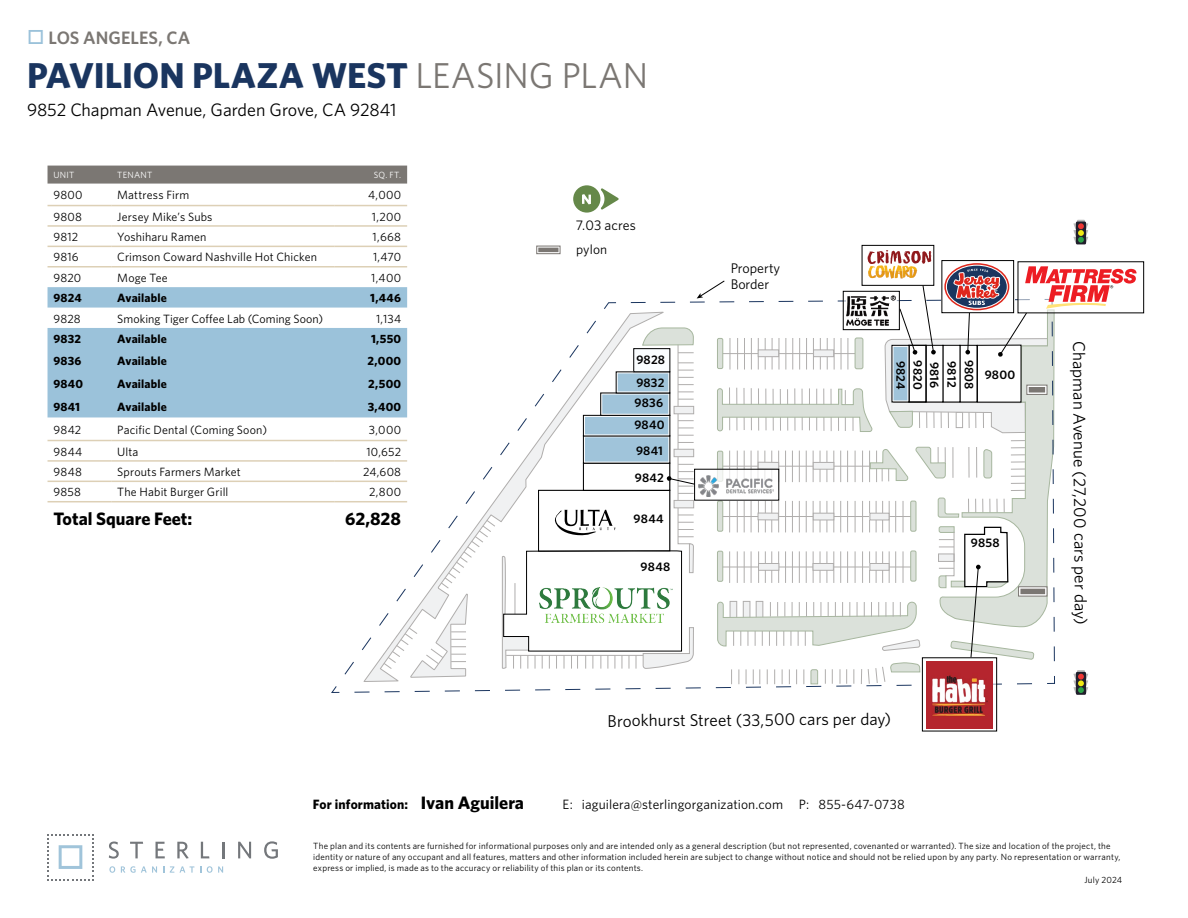
<style>
.page{position:relative;width:1188px;height:918px;background:#fff}
.page>*{position:absolute;margin:0;border:0;box-sizing:border-box;transform-origin:0 0}
.t1{font:700 36px "Whitney";letter-spacing:-.005em;color:#1a355f}
.t2{font:18px "Whitney";letter-spacing:-.005em;color:#000}
.t3{font:700 18px "Whitney";color:#000}
.t4{font:600 18px "Whitney";letter-spacing:.005em;color:#7b7773}
.t5{font:17.1px "Whitney";letter-spacing:-.01em;color:#000}
.t6{font:13.95px/16.8px "Whitney";color:#000}
.t7{font:13.5px "Whitney";letter-spacing:.01em;color:#000}
.t8{font:700 13.5px "Whitney";letter-spacing:.01em;color:#000}
.t9{font:600 12.45px "Whitney";letter-spacing:.015em;color:#000}
.t10{font:12px "Whitney";letter-spacing:.01em;color:#000}
.t11{font:700 12px "Whitney";letter-spacing:.015em;color:#000}
.t12{font:9px/10.8px "Whitney";letter-spacing:.025em;color:#000}
.t13{font:9px "Whitney";letter-spacing:.03em;color:#fff}
.s1{color:#9bc2da}
.s2{font-weight:400;color:#7b7773}
.s3{font-size:18px}
</style>
<div class="page">
<svg style="left:601px;top:188px;width:18px;height:22px"></svg>
<div style="left:573px;top:185px;width:27px;height:28px;background:#658849;border-radius:50%"></div>
<svg style="left:582px;top:194px;width:9px;height:10px"></svg>
<div style="left:1077px;top:220px;width:8px;height:18px;background:#717077"></div>
<div style="left:1076px;top:222px;width:10px;height:22px;background:#22202d"></div>
<svg style="left:331px;top:686px;width:9px;height:7px"></svg>
<svg style="left:346px;top:223px;width:791px;height:509px"></svg>
<div style="left:48px;top:166px;width:359px;height:18px;background:#7b7773"></div>
<svg style="left:48px;top:227px;width:359px;height:213px"></svg>
<svg style="left:48px;top:287px;width:359px;height:130px;fill:#9bc2da"></svg>
<hr style="left:48px;top:481px;width:63px;height:1px;background:#ddd0b6">
<hr style="left:111px;top:481px;width:224px;height:1px;background:#ddd0b6">
<hr style="left:335px;top:481px;width:72px;height:1px;background:#ddd0b6">
<hr style="left:48px;top:501px;width:63px;height:1px;background:#ddd0b6">
<hr style="left:111px;top:501px;width:224px;height:1px;background:#ddd0b6">
<hr style="left:335px;top:501px;width:72px;height:1px;background:#ddd0b6">
<hr style="left:48px;top:205px;width:63px;height:1px;background:#ddd0b6">
<hr style="left:111px;top:205px;width:224px;height:1px;background:#ddd0b6">
<hr style="left:335px;top:205px;width:72px;height:1px;background:#ddd0b6">
<hr style="left:48px;top:460px;width:63px;height:2px;background:#ddd0b6">
<hr style="left:111px;top:460px;width:224px;height:2px;background:#ddd0b6">
<hr style="left:335px;top:460px;width:72px;height:2px;background:#ddd0b6">
<hr style="left:48px;top:266px;width:63px;height:2px;background:#ddd0b6">
<hr style="left:111px;top:266px;width:224px;height:2px;background:#ddd0b6">
<hr style="left:335px;top:266px;width:72px;height:2px;background:#ddd0b6">
<hr style="left:48px;top:225px;width:63px;height:2px;background:#ddd0b6">
<hr style="left:111px;top:225px;width:224px;height:2px;background:#ddd0b6">
<hr style="left:335px;top:225px;width:72px;height:2px;background:#ddd0b6">
<hr style="left:48px;top:246px;width:63px;height:1px;background:#ddd0b6">
<hr style="left:111px;top:246px;width:224px;height:1px;background:#ddd0b6">
<hr style="left:335px;top:246px;width:72px;height:1px;background:#ddd0b6">
<hr style="left:48px;top:440px;width:63px;height:1px;background:#ddd0b6">
<hr style="left:111px;top:440px;width:224px;height:1px;background:#ddd0b6">
<hr style="left:335px;top:440px;width:72px;height:1px;background:#ddd0b6">
<svg style="left:109px;top:842px;width:10px;height:17px"></svg>
<svg style="left:130px;top:842px;width:13px;height:16px"></svg>
<svg style="left:156px;top:842px;width:9px;height:16px"></svg>
<svg style="left:177px;top:842px;width:12px;height:17px"></svg>
<svg style="left:201px;top:842px;width:8px;height:16px"></svg>
<svg style="left:222px;top:842px;width:2px;height:16px"></svg>
<svg style="left:238px;top:842px;width:13px;height:16px"></svg>
<svg style="left:264px;top:841px;width:14px;height:18px"></svg>
<svg style="left:109px;top:866px;width:6px;height:7px"></svg>
<svg style="left:121px;top:866px;width:36px;height:7px"></svg>
<svg style="left:170px;top:866px;width:31px;height:7px"></svg>
<svg style="left:207px;top:866px;width:16px;height:7px"></svg>
<svg style="left:47px;top:834px;width:47px;height:46px"></svg>
<h2 class="t4" style="left:27px;top:26px;width:165px"><span class="s1">□</span> LOS ANGELES, CA</h2>
<h1 class="t1" style="left:27px;top:51px;width:623px">PAVILION PLAZA WEST <span class="s2">LEASING PLAN</span></h1>
<h2 class="t2" style="left:27px;top:98px;width:371px">9852 Chapman Avenue, Garden Grove, CA 92841</h2>
<p class="t13" style="left:54px;top:169px;width:22px">UNIT</p>
<p class="t13" style="left:117px;top:169px;width:37px">TENANT</p>
<p class="t13" style="left:374px;top:169px;width:29px">SQ. FT.</p>
<h3 class="t10" style="left:54px;top:187px;width:31px">9800</h3>
<h3 class="t10" style="left:117px;top:187px;width:74px">Mattress Firm</h3>
<h3 class="t10" style="left:368px;top:187px;width:34px">4,000</h3>
<h3 class="t10" style="left:54px;top:208px;width:30px">9808</h3>
<h3 class="t10" style="left:117px;top:208px;width:97px">Jersey Mike’s Subs</h3>
<h3 class="t10" style="left:372px;top:208px;width:31px">1,200</h3>
<h3 class="t10" style="left:54px;top:229px;width:26px">9812</h3>
<h3 class="t10" style="left:117px;top:229px;width:91px">Yoshiharu Ramen</h3>
<h3 class="t10" style="left:373px;top:229px;width:30px">1,668</h3>
<h3 class="t10" style="left:54px;top:249px;width:27px">9816</h3>
<h3 class="t10" style="left:117px;top:249px;width:201px">Crimson Coward Nashville Hot Chicken</h3>
<h3 class="t10" style="left:373px;top:249px;width:30px">1,470</h3>
<h3 class="t10" style="left:54px;top:270px;width:29px">9820</h3>
<h3 class="t10" style="left:117px;top:270px;width:52px">Moge Tee</h3>
<h3 class="t10" style="left:371px;top:270px;width:31px">1,400</h3>
<h3 class="t11" style="left:54px;top:290px;width:30px">9824</h3>
<h3 class="t11" style="left:117px;top:290px;width:51px">Available</h3>
<h3 class="t11" style="left:370px;top:290px;width:32px">1,446</h3>
<h3 class="t10" style="left:54px;top:310px;width:29px">9828</h3>
<h3 class="t10" style="left:117px;top:310px;width:207px">Smoking Tiger Coffee Lab (Coming Soon)</h3>
<h3 class="t10" style="left:376px;top:310px;width:27px">1,134</h3>
<h3 class="t11" style="left:54px;top:331px;width:29px">9832</h3>
<h3 class="t11" style="left:117px;top:331px;width:51px">Available</h3>
<h3 class="t11" style="left:371px;top:331px;width:32px">1,550</h3>
<h3 class="t11" style="left:54px;top:352px;width:29px">9836</h3>
<h3 class="t11" style="left:117px;top:352px;width:51px">Available</h3>
<h3 class="t11" style="left:367px;top:352px;width:35px">2,000</h3>
<h3 class="t11" style="left:54px;top:375px;width:31px">9840</h3>
<h3 class="t11" style="left:117px;top:375px;width:51px">Available</h3>
<h3 class="t11" style="left:368px;top:375px;width:34px">2,500</h3>
<h3 class="t11" style="left:54px;top:399px;width:28px">9841</h3>
<h3 class="t11" style="left:117px;top:399px;width:51px">Available</h3>
<h3 class="t11" style="left:368px;top:399px;width:35px">3,400</h3>
<h3 class="t10" style="left:54px;top:422px;width:29px">9842</h3>
<h3 class="t10" style="left:117px;top:422px;width:151px">Pacific Dental (Coming Soon)</h3>
<h3 class="t10" style="left:369px;top:422px;width:34px">3,000</h3>
<h3 class="t10" style="left:54px;top:443px;width:30px">9844</h3>
<h3 class="t10" style="left:117px;top:443px;width:23px">Ulta</h3>
<h3 class="t10" style="left:366px;top:443px;width:36px">10,652</h3>
<h3 class="t10" style="left:54px;top:464px;width:30px">9848</h3>
<h3 class="t10" style="left:117px;top:464px;width:125px">Sprouts Farmers Market</h3>
<h3 class="t10" style="left:363px;top:464px;width:40px">24,608</h3>
<h3 class="t10" style="left:54px;top:484px;width:29px">9858</h3>
<h3 class="t10" style="left:117px;top:484px;width:113px">The Habit Burger Grill</h3>
<h3 class="t10" style="left:369px;top:484px;width:33px">2,800</h3>
<h2 class="t3" style="left:54px;top:506px;width:140px">Total Square Feet:</h2>
<h2 class="t3" style="left:345px;top:506px;width:58px">62,828</h2>
<h3 class="t6" style="left:576px;top:216px;width:62px">7.03 acres</h3>
<h3 class="t7" style="left:576px;top:240px;width:33px">pylon</h3>
<h3 class="t9" style="left:636px;top:351px;width:30px">9828</h3>
<h3 class="t9" style="left:636px;top:374px;width:30px">9832</h3>
<h3 class="t9" style="left:635px;top:394px;width:30px">9836</h3>
<h3 class="t9" style="left:634px;top:417px;width:32px">9840</h3>
<h3 class="t9" style="left:636px;top:443px;width:28px">9841</h3>
<h3 class="t9" style="left:635px;top:470px;width:31px">9842</h3>
<h3 class="t9" style="left:634px;top:511px;width:32px">9844</h3>
<h3 class="t9" style="left:641px;top:558px;width:31px">9848</h3>
<h3 class="t6" style="left:731px;top:259px;width:51px">Property<br>Border</h3>
<h3 class="t9" style="left:909px;top:361px;width:30px;rotate:90deg">9824</h3>
<h3 class="t9" style="left:926px;top:360px;width:31px;rotate:90deg">9820</h3>
<h3 class="t9" style="left:943px;top:362px;width:28px;rotate:90deg">9816</h3>
<h3 class="t9" style="left:960px;top:361px;width:28px;rotate:90deg">9812</h3>
<h3 class="t9" style="left:977px;top:360px;width:31px;rotate:90deg">9808</h3>
<h3 class="t9" style="left:985px;top:366px;width:32px">9800</h3>
<h3 class="t9" style="left:971px;top:535px;width:30px">9858</h3>
<h3 class="t5" style="left:608px;top:708px;width:285px">Brookhurst Street (33,500 cars per day)</h3>
<h3 class="t8" style="left:313px;top:795px;width:213px">For information: <span class="s3">Ivan Aguilera</span></h3>
<h3 class="t7" style="left:563px;top:795px;width:344px">E: iaguilera@sterlingorganization.com P: 855-647-0738</h3>
<h3 class="t5" style="left:1091px;top:341px;width:285px;rotate:90deg">Chapman Avenue (27,200 cars per day)</h3>
<p class="t12" style="left:313px;top:840px;width:809px">The plan and its contents are furnished for informational purposes only and are intended only as a general description (but not represented, covenanted or warranted). The size and location of the project, the identity or nature of any occupant and all features, matters and other information included herein are subject to change without notice and should not be relied upon by any party. No representation or warranty, express or implied, is made as to the accuracy or reliability of this plan or its contents.</p>
<p class="t12" style="left:1084px;top:874px;width:39px">July 2024</p>
</div>
